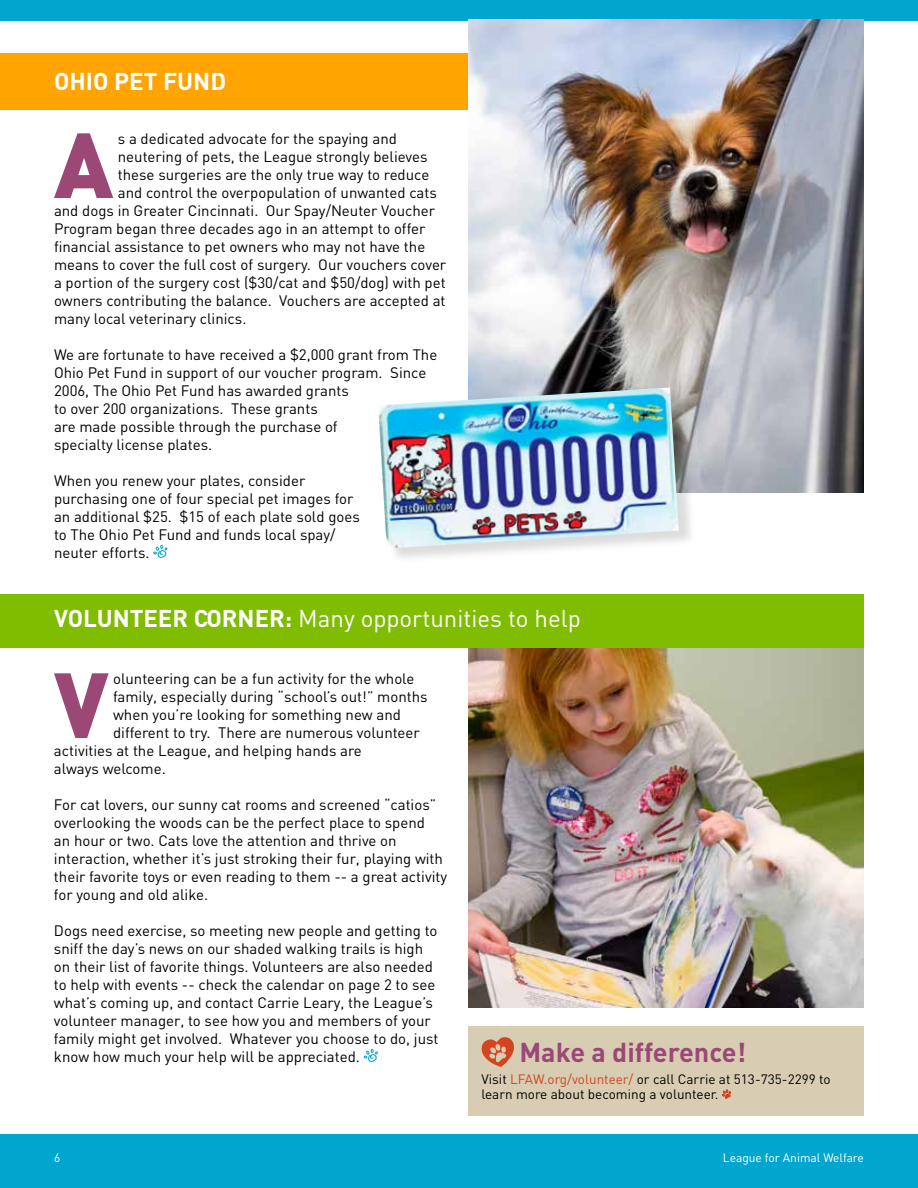
<style>
.page{position:relative;width:918px;height:1188px;background:#fff}
.page>*{position:absolute;margin:0;border:0;box-sizing:border-box;transform-origin:0 0}
.t1{font:900 90.9px "DIN";color:#9c4877}
.t2{font:700 27px "DIN";color:#9c4877}
.t3{font:24px "DIN";color:#fff}
.t4{font:700 24px "DIN";color:#fff}
.t5{font:15px/18px "DIN";color:#000}
.t6{font:13.5px/15px "DIN";color:#000}
.t7{font:12px "DIN";color:#fff}
.s1{font-weight:700}
.s2{color:#d2451e}
</style>
<div class="page">
<div style="left:0;top:0;width:918px;height:21px;background:#00a6ce"></div>
<div style="left:0;top:1134px;width:918px;height:54px;background:#00a6ce"></div>
<svg style="left:153px;top:545px;width:15px;height:13px"></svg>
<img style="left:468px;top:648px;width:396px;height:360px">
<div style="left:0;top:594px;width:864px;height:54px;background:#80bc00"></div>
<div style="left:468px;top:1026px;width:396px;height:90px;background:#d8ccb2"></div>
<svg style="left:722px;top:1089px;width:9px;height:10px"></svg>
<svg style="left:482px;top:1037px;width:32px;height:30px"></svg>
<svg style="left:364px;top:1049px;width:14px;height:13px"></svg>
<div style="left:0;top:53px;width:864px;height:57px;background:#ffa400"></div>
<img style="left:468px;top:20px;width:396px;height:473px">
<div style="left:381px;top:388px;width:316px;height:177px;background:#000;opacity:.14"></div>
<img style="left:378px;top:388px;width:301px;height:160px">
<h3 class="t4" style="left:54px;top:66px;width:174px">OHIO PET FUND</h3>
<h1 class="t1" style="left:54px;top:104px;width:61px">A</h1>
<p class="t5" style="left:118px;top:129px;width:281px">s a dedicated advocate for the spaying and</p>
<p class="t5" style="left:118px;top:147px;width:311px">neutering of pets, the League strongly believes</p>
<p class="t5" style="left:118px;top:165px;width:313px">these surgeries are the only true way to reduce</p>
<p class="t5" style="left:118px;top:183px;width:320px">and control the overpopulation of unwanted cats</p>
<p class="t5" style="left:54px;top:201px;width:383px">and dogs in Greater Cincinnati. Our Spay/Neuter Voucher</p>
<p class="t5" style="left:54px;top:219px;width:373px">Program began three decades ago in an attempt to offer</p>
<p class="t5" style="left:54px;top:237px;width:373px">financial assistance to pet owners who may not have the</p>
<p class="t5" style="left:54px;top:255px;width:394px">means to cover the full cost of surgery. Our vouchers cover</p>
<p class="t5" style="left:54px;top:273px;width:393px">a portion of the surgery cost ($30/cat and $50/dog) with pet</p>
<p class="t5" style="left:54px;top:291px;width:393px">owners contributing the balance. Vouchers are accepted at</p>
<p class="t5" style="left:54px;top:309px;width:194px">many local veterinary clinics.</p>
<p class="t5" style="left:54px;top:345px;width:385px">We are fortunate to have received a $2,000 grant from The Ohio Pet Fund in support of our voucher program. Since 2006, The Ohio Pet Fund has awarded grants<br>to over 200 organizations. These grants<br>are made possible through the purchase of<br>specialty license plates.</p>
<p class="t5" style="left:54px;top:471px;width:307px">When you renew your plates, consider purchasing one of four special pet images for an additional $25. $15 of each plate sold goes to The Ohio Pet Fund and funds local spay/ neuter efforts.</p>
<h3 class="t3" style="left:54px;top:604px;width:528px"><span class="s1">VOLUNTEER CORNER:</span> Many opportunities to help</h3>
<h1 class="t1" style="left:54px;top:644px;width:56px">V</h1>
<p class="t5" style="left:113px;top:669px;width:303px">olunteering can be a fun activity for the whole</p>
<p class="t5" style="left:113px;top:687px;width:316px">family, especially during “school’s out!” months</p>
<p class="t5" style="left:113px;top:705px;width:289px">when you’re looking for something new and</p>
<p class="t5" style="left:113px;top:723px;width:308px">different to try. There are numerous volunteer</p>
<p class="t5" style="left:54px;top:741px;width:309px">activities at the League, and helping hands are</p>
<p class="t5" style="left:54px;top:759px;width:113px">always welcome.</p>
<p class="t5" style="left:54px;top:795px;width:395px">For cat lovers, our sunny cat rooms and screened “catios” overlooking the woods can be the perfect place to spend<br>an hour or two. Cats love the attention and thrive on interaction, whether it’s just stroking their fur, playing with their favorite toys or even reading to them -- a great activity for young and old alike.</p>
<p class="t5" style="left:54px;top:921px;width:386px">Dogs need exercise, so meeting new people and getting to sniff the day’s news on our shaded walking trails is high on their list of favorite things. Volunteers are also needed to help with events -- check the calendar on page 2 to see what’s coming up, and contact Carrie Leary, the League’s volunteer manager, to see how you and members of your family might get involved. Whatever you choose to do, just know how much your help will be appreciated.</p>
<h2 class="t2" style="left:519px;top:1035px;width:228px">Make a difference!</h2>
<p class="t6" style="left:482px;top:1071px;width:351px">Visit <span class="s2">LFAW.org/volunteer/</span> or call Carrie at 513-735-2299 to learn more about becoming a volunteer.</p>
<p class="t7" style="left:54px;top:1150px;width:8px">6</p>
<p class="t7" style="left:723px;top:1150px;width:143px">League for Animal Welfare</p>
</div>
